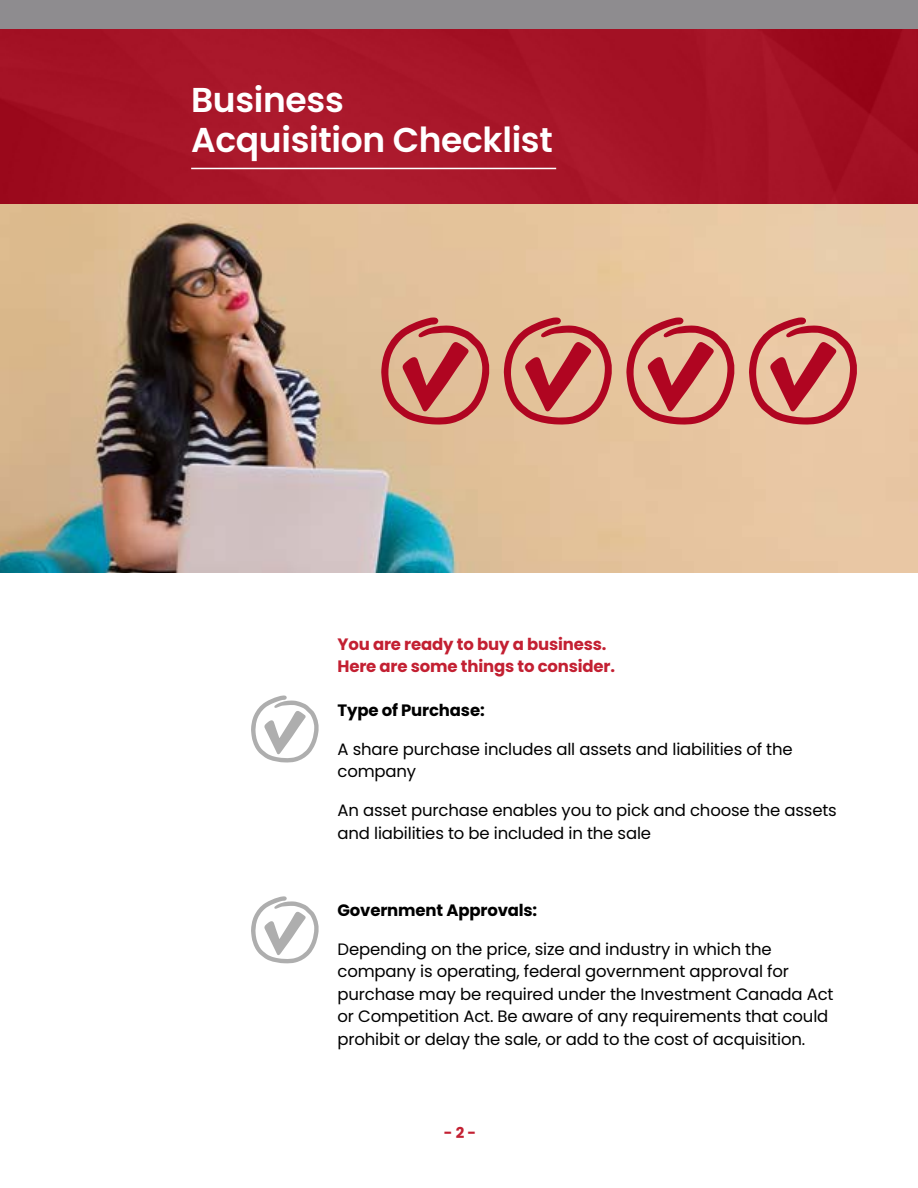
<style>
.page{position:relative;width:918px;height:1188px;background:#fff}
.page>*{position:absolute;margin:0;border:0;box-sizing:border-box;transform-origin:0 0}
.t1{font:600 34.5px/40.5px "Poppins";letter-spacing:-.01em;color:#fff}
.t2{font:16.5px/22.5px "Poppins";letter-spacing:-.01em;color:#000}
.t3{font:700 16.5px/22.5px "Poppins";letter-spacing:-.01em;color:#c32032}
.t4{font:700 16.5px "Poppins";letter-spacing:-.01em;color:#000}
.t5{font:700 15px "Poppins";color:#c32032}
</style>
<div class="page">
<img style="left:0;top:203px;width:918px;height:369px">
<img style="left:0;top:28px;width:918px;height:175px">
<div style="left:0;top:0;width:918px;height:28px;background:#8e8c8f"></div>
<hr style="left:191px;top:168px;width:365px;height:1px;background:#fff">
<svg style="left:381px;top:318px;width:109px;height:107px;background:#cf7e6f"></svg>
<svg style="left:504px;top:318px;width:109px;height:107px;background:#d28170"></svg>
<svg style="left:626px;top:318px;width:110px;height:107px;background:#d48474"></svg>
<svg style="left:749px;top:318px;width:109px;height:107px;background:#d58577"></svg>
<svg style="left:251px;top:696px;width:68px;height:67px"></svg>
<svg style="left:251px;top:896px;width:68px;height:67px"></svg>
<h1 class="t1" style="left:191px;top:79px;width:363px">Business<br>Acquisition Checklist</h1>
<p class="t3" style="left:338px;top:633px;width:279px">You are ready to buy a business.<br>Here are some things to consider.</p>
<p class="t4" style="left:338px;top:701px;width:149px">Type of Purchase:</p>
<p class="t2" style="left:338px;top:738px;width:457px">A share purchase includes all assets and liabilities of the company</p>
<p class="t2" style="left:338px;top:799px;width:501px">An asset purchase enables you to pick and choose the assets and liabilities to be included in the sale</p>
<p class="t4" style="left:338px;top:901px;width:201px">Government Approvals:</p>
<p class="t2" style="left:338px;top:938px;width:498px">Depending on the price, size and industry in which the company is operating, federal government approval for purchase may be required under the Investment Canada Act or Competition Act. Be aware of any requirements that could prohibit or delay the sale, or add to the cost of acquisition.</p>
<p class="t5" style="left:444px;top:1124px;width:34px">- 2 -</p>
</div>
